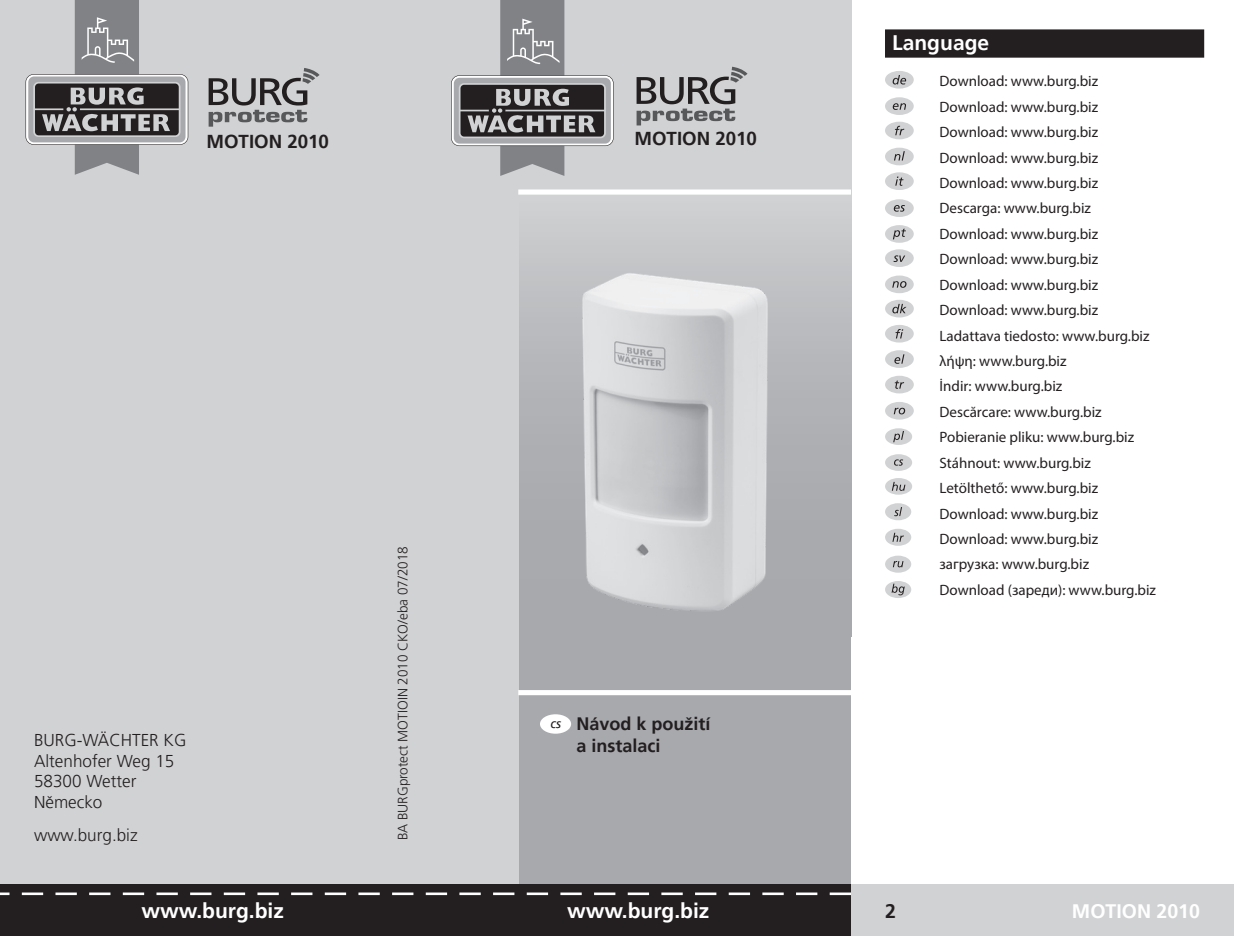
<style>
.page{position:relative;width:1234px;height:936px;background:#fff}
.page>*{position:absolute;margin:0;border:0;box-sizing:border-box;transform-origin:0 0}
.t1{font:700 21px "Frutiger LT Pro";color:#fff}
.t2{font:700 19.5px "Frutiger LT Pro";color:#fff}
.t3{font:700 19.5px "Frutiger LT Pro";color:#231f20}
.t4{font:700 18.6px "Frutiger LT Pro";color:#231f20}
.t5{font:700 18px/21.6px "Frutiger LT Pro";color:#231f20}
.t6{font:300 17.1px/20.4px "Frutiger LT Pro";color:#231f20}
.t7{font:15px/25.5px "Myriad Pro";color:#231f20}
.t8{font:300 13.5px "Frutiger LT Pro";color:#231f20}
.s1{font-weight:400;font-style:italic;font-size:12.9px}
</style>
<div class="page">
<div style="left:884px;top:29px;width:319px;height:29px;background:#231f20"></div>
<div style="left:455px;top:630px;width:395px;height:305px;background:#a8a9ad"></div>
<div style="left:492px;top:0;width:358px;height:636px;background:linear-gradient(to bottom,#d9dadc,#a2a3a7)"></div>
<div style="left:0;top:0;width:518px;height:935px;background:#d1d2d4"></div>
<div style="left:540px;top:714px;width:31px;height:19px;background:#fff;border-radius:50%"></div>
<div style="left:518px;top:189px;width:332px;height:6px;background:#fff"></div>
<div style="left:518px;top:690px;width:332px;height:5px;background:#fff"></div>
<svg style="left:884px;top:71px;width:29px;height:18px"></svg>
<svg style="left:892px;top:75px;width:13px;height:9px"></svg>
<div style="left:884px;top:97px;width:29px;height:18px;background:#d1d2d4;border-radius:50%"></div>
<svg style="left:892px;top:103px;width:13px;height:7px"></svg>
<div style="left:884px;top:122px;width:29px;height:17px;background:#d1d2d4;border-radius:50%"></div>
<svg style="left:895px;top:126px;width:9px;height:9px"></svg>
<div style="left:884px;top:148px;width:29px;height:17px;background:#d1d2d4;border-radius:50%"></div>
<svg style="left:894px;top:151px;width:10px;height:9px"></svg>
<div style="left:884px;top:172px;width:29px;height:18px;background:#d1d2d4;border-radius:50%"></div>
<svg style="left:895px;top:176px;width:8px;height:10px"></svg>
<div style="left:884px;top:199px;width:29px;height:18px;background:#d1d2d4;border-radius:50%"></div>
<svg style="left:893px;top:205px;width:11px;height:7px"></svg>
<div style="left:884px;top:225px;width:29px;height:18px;background:#d1d2d4;border-radius:50%"></div>
<svg style="left:893px;top:228px;width:12px;height:11px"></svg>
<div style="left:884px;top:249px;width:29px;height:18px;background:#d1d2d4;border-radius:50%"></div>
<svg style="left:893px;top:255px;width:12px;height:7px"></svg>
<div style="left:884px;top:275px;width:29px;height:18px;background:#d1d2d4;border-radius:50%"></div>
<svg style="left:892px;top:281px;width:14px;height:7px"></svg>
<div style="left:884px;top:300px;width:29px;height:17px;background:#d1d2d4;border-radius:50%"></div>
<svg style="left:892px;top:304px;width:14px;height:9px"></svg>
<div style="left:884px;top:325px;width:29px;height:17px;background:#d1d2d4;border-radius:50%"></div>
<svg style="left:895px;top:329px;width:8px;height:9px"></svg>
<div style="left:884px;top:350px;width:29px;height:18px;background:#d1d2d4;border-radius:50%"></div>
<svg style="left:894px;top:354px;width:10px;height:10px"></svg>
<div style="left:884px;top:376px;width:29px;height:17px;background:#d1d2d4;border-radius:50%"></div>
<svg style="left:894px;top:380px;width:10px;height:9px"></svg>
<div style="left:884px;top:402px;width:29px;height:17px;background:#d1d2d4;border-radius:50%"></div>
<svg style="left:893px;top:408px;width:12px;height:6px"></svg>
<div style="left:884px;top:428px;width:27px;height:17px;background:#d1d2d4;border-radius:50%"></div>
<svg style="left:893px;top:431px;width:10px;height:11px"></svg>
<div style="left:884px;top:454px;width:27px;height:17px;background:#d1d2d4;border-radius:50%"></div>
<svg style="left:894px;top:459px;width:9px;height:6px"></svg>
<div style="left:884px;top:478px;width:27px;height:16px;background:#d1d2d4;border-radius:50%"></div>
<svg style="left:891px;top:482px;width:14px;height:9px"></svg>
<div style="left:884px;top:503px;width:27px;height:17px;background:#d1d2d4;border-radius:50%"></div>
<svg style="left:894px;top:507px;width:7px;height:9px"></svg>
<div style="left:884px;top:528px;width:27px;height:17px;background:#d1d2d4;border-radius:50%"></div>
<svg style="left:892px;top:532px;width:11px;height:9px"></svg>
<div style="left:884px;top:555px;width:27px;height:17px;background:#d1d2d4;border-radius:50%"></div>
<svg style="left:893px;top:561px;width:10px;height:6px"></svg>
<div style="left:884px;top:581px;width:27px;height:17px;background:#d1d2d4;border-radius:50%"></div>
<svg style="left:891px;top:583px;width:13px;height:12px"></svg>
<svg style="left:26px;top:0;width:162px;height:175px"></svg>
<svg style="left:451px;top:0;width:162px;height:176px"></svg>
<svg style="left:208px;top:68px;width:111px;height:59px"></svg>
<div style="left:0;top:884px;width:850px;height:51px;background:#231f20"></div>
<svg style="left:0;top:892px;width:850px;height:3px"></svg>
<svg style="left:636px;top:67px;width:111px;height:58px;background:#a2a2a4"></svg>
<div style="left:850px;top:884px;width:383px;height:51px;background:#d1d2d4"></div>
<img style="left:555px;top:251px;width:233px;height:366px">
<p class="t4" style="left:206px;top:131px;width:124px">MOTION 2010</p>
<p class="t4" style="left:634px;top:127px;width:124px">MOTION 2010</p>
<p class="t6" style="left:34px;top:730px;width:154px">BURG-WÄCHTER KG<br>Altenhofer Weg 15<br>58300 Wetter<br>Německo</p>
<p class="t6" style="left:34px;top:825px;width:105px">www.burg.biz</p>
<p class="t8" style="left:395px;top:840px;width:295px;rotate:-90deg">BA BURGprotect MOTIOIN 2010 CKO/eba 07/2018</p>
<p class="t5" style="left:576px;top:713px;width:136px;text-indent:-26px"><span class="s1">cs</span> Návod k použití a instalaci</p>
<h1 class="t1" style="left:892px;top:30px;width:98px">Language</h1>
<p class="t7" style="left:939px;top:68px;width:218px">Download: www.burg.biz<br>Download: www.burg.biz<br>Download: www.burg.biz<br>Download: www.burg.biz<br>Download: www.burg.biz<br>Descarga: www.burg.biz<br>Download: www.burg.biz<br>Download: www.burg.biz<br>Download: www.burg.biz<br>Download: www.burg.biz<br>Ladattava tiedosto: www.burg.biz λήψη: www.burg.biz<br>İndir: www.burg.biz<br>Descărcare: www.burg.biz<br>Pobieranie pliku: www.burg.biz<br>Stáhnout: www.burg.biz<br>Letölthető: www.burg.biz<br>Download: www.burg.biz<br>Download: www.burg.biz загрузка: www.burg.biz<br>Download (зареди): www.burg.biz</p>
<h1 class="t1" style="left:141px;top:897px;width:144px">www.burg.biz</h1>
<h1 class="t1" style="left:567px;top:897px;width:144px">www.burg.biz</h1>
<h2 class="t3" style="left:884px;top:899px;width:12px">2</h2>
<h2 class="t2" style="left:1071px;top:899px;width:129px">MOTION 2010</h2>
</div>
